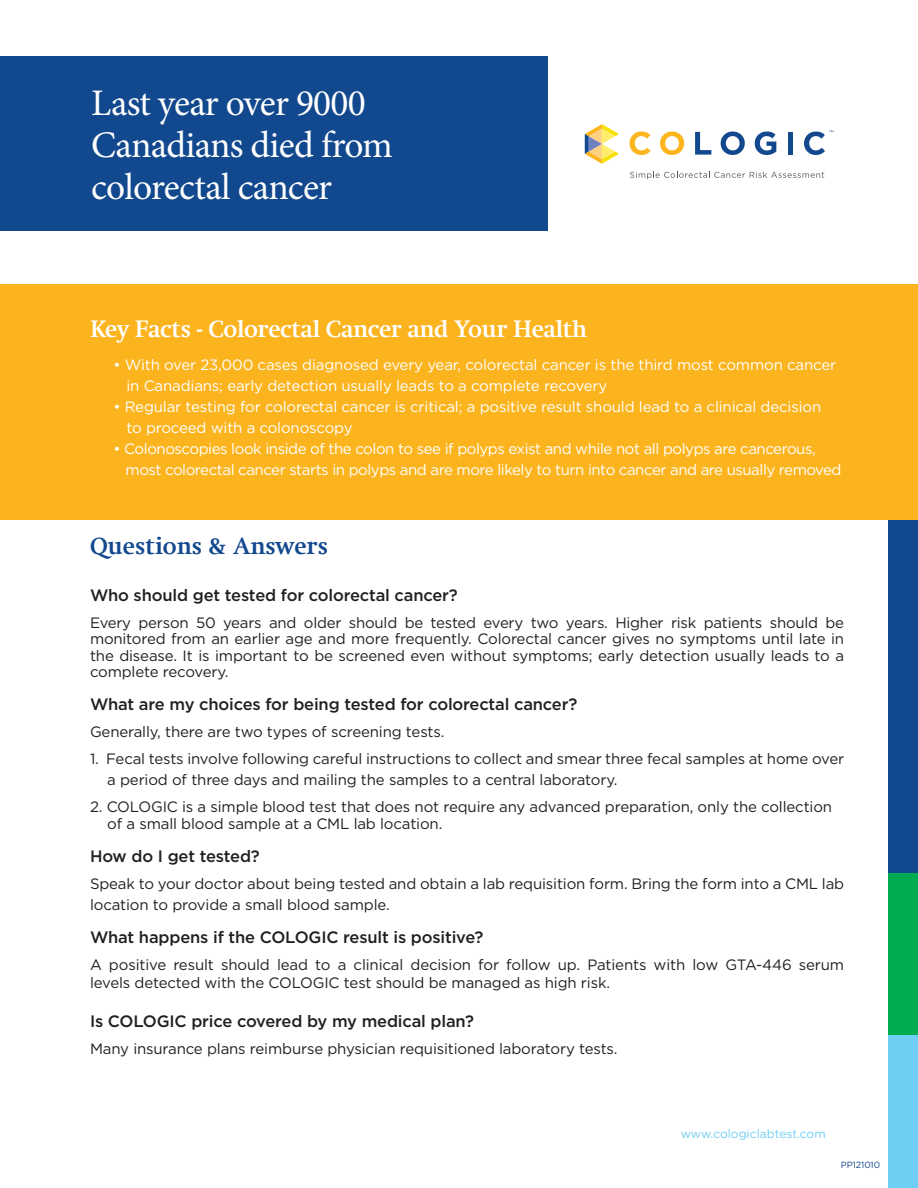
<style>
.page{position:relative;width:918px;height:1188px;background:#fff}
.page>*{position:absolute;margin:0;border:0;box-sizing:border-box;transform-origin:0 0}
.t1{font:37.5px "Minion Pro";letter-spacing:-.02em;color:#fff}
.t2{font:700 24px "Swift Com";letter-spacing:-.02em;color:#fff}
.t3{font:700 24px "Swift Com";color:#12498e}
.t4{font:500 16.5px "Gotham";letter-spacing:-.01em;color:#231f20}
.t5{font:15px/16.5px "Gotham";letter-spacing:-.01em;color:#231f20}
.t6{font:15px "Gotham";letter-spacing:-.02em;color:#fff}
.t7{font:12px "Gotham";color:#6fcef4}
.t8{font:9px "Gotham";letter-spacing:-.01em;color:#12498e}
</style>
<div class="page">
<div style="left:0;top:284px;width:918px;height:236px;background:#fcb41e"></div>
<div style="left:0;top:56px;width:547px;height:175px;background:#12498e"></div>
<svg style="left:630px;top:132px;width:21px;height:23px"></svg>
<svg style="left:660px;top:132px;width:24px;height:23px"></svg>
<svg style="left:695px;top:132px;width:16px;height:23px"></svg>
<svg style="left:721px;top:132px;width:24px;height:23px"></svg>
<svg style="left:755px;top:132px;width:21px;height:23px"></svg>
<div style="left:788px;top:132px;width:5px;height:23px;background:#12498e"></div>
<svg style="left:585px;top:124px;width:34px;height:40px"></svg>
<svg style="left:804px;top:130px;width:29px;height:25px"></svg>
<svg style="left:630px;top:172px;width:194px;height:7px"></svg>
<div style="left:889px;top:869px;width:29px;height:166px;background:#00ab51"></div>
<div style="left:889px;top:1035px;width:29px;height:153px;background:#6fcef4"></div>
<div style="left:889px;top:520px;width:29px;height:353px;background:#12498e"></div>
<p class="t1" style="left:91px;top:78px;width:276px">Last year over 9000</p>
<p class="t1" style="left:91px;top:120px;width:303px">Canadians died from</p>
<p class="t1" style="left:91px;top:162px;width:243px">colorectal cancer</p>
<p class="t2" style="left:90px;top:314px;width:499px">Key Facts - Colorectal Cancer and Your Health</p>
<p class="t6" style="left:113px;top:355px;width:724px">• With over 23,000 cases diagnosed every year, colorectal cancer is the third most common cancer</p>
<p class="t6" style="left:126px;top:376px;width:482px">in Canadians; early detection usually leads to a complete recovery</p>
<p class="t6" style="left:113px;top:397px;width:709px">• Regular testing for colorectal cancer is critical; a positive result should lead to a clinical decision</p>
<p class="t6" style="left:126px;top:418px;width:228px">to proceed with a colonoscopy</p>
<p class="t6" style="left:113px;top:439px;width:704px">• Colonoscopies look inside of the colon to see if polyps exist and while not all polyps are cancerous,</p>
<p class="t6" style="left:126px;top:460px;width:718px">most colorectal cancer starts in polyps and are more likely to turn into cancer and are usually removed</p>
<p class="t3" style="left:90px;top:531px;width:240px">Questions &amp; Answers</p>
<p class="t4" style="left:90px;top:585px;width:369px">Who should get tested for colorectal cancer?</p>
<p class="t5" style="left:90px;top:614px;width:756px;text-align:justify">Every person 50 years and older should be tested every two years. Higher risk patients should be monitored from an earlier age and more frequently. Colorectal cancer gives no symptoms until late in the disease. It is important to be screened even without symptoms; early detection usually leads to a complete recovery.</p>
<p class="t4" style="left:90px;top:694px;width:489px">What are my choices for being tested for colorectal cancer?</p>
<p class="t5" style="left:90px;top:723px;width:356px">Generally, there are two types of screening tests.</p>
<p class="t5" style="left:107px;top:748px;width:738px;line-height:21px;text-indent:-17px">1. Fecal tests involve following careful instructions to collect and smear three fecal samples at home over a period of three days and mailing the samples to a central laboratory.</p>
<p class="t5" style="left:90px;top:798px;width:744px">2. COLOGIC is a simple blood test that does not require any advanced preparation, only the collection</p>
<p class="t5" style="left:107px;top:815px;width:337px">of a small blood sample at a CML lab location.</p>
<p class="t4" style="left:90px;top:846px;width:171px">How do I get tested?</p>
<p class="t5" style="left:90px;top:873px;width:756px;line-height:21px">Speak to your doctor about being tested and obtain a lab requisition form. Bring the form into a CML lab location to provide a small blood sample.</p>
<p class="t4" style="left:90px;top:927px;width:395px">What happens if the COLOGIC result is positive?</p>
<p class="t5" style="left:90px;top:955px;width:756px;line-height:18px">A positive result should lead to a clinical decision for follow up. Patients with low GTA-446 serum levels detected with the COLOGIC test should be managed as high risk.</p>
<p class="t4" style="left:90px;top:1011px;width:386px">Is COLOGIC price covered by my medical plan?</p>
<p class="t5" style="left:90px;top:1040px;width:529px">Many insurance plans reimburse physician requisitioned laboratory tests.</p>
<p class="t7" style="left:681px;top:1126px;width:147px">www.cologiclabtest.com</p>
<p class="t8" style="left:841px;top:1160px;width:41px">PP121010</p>
</div>
